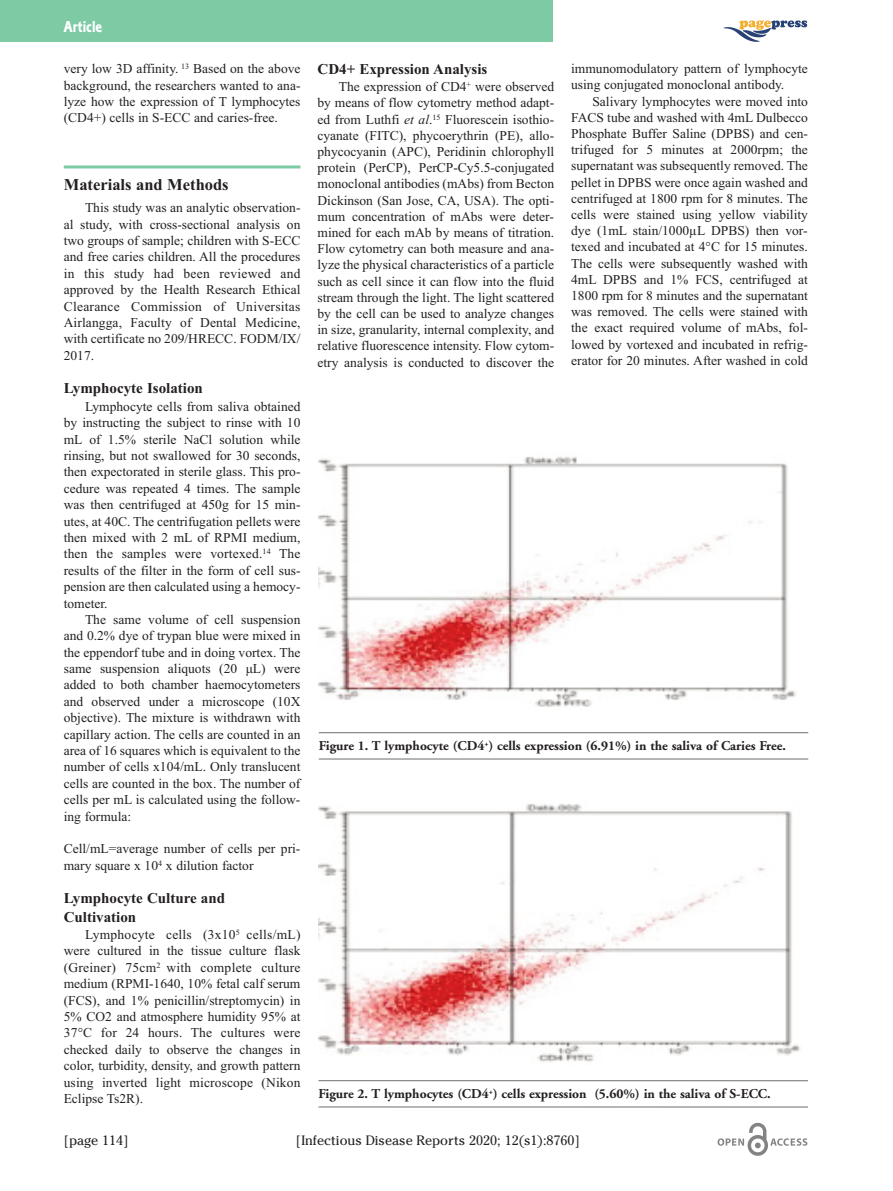
<style>
.page{position:relative;width:893px;height:1191px;background:#fff}
.page>*{position:absolute;margin:0;border:0;box-sizing:border-box;transform-origin:0 0}
.t1{font:700 16.5px "Times New Roman";color:#231f20}
.t2{font:16.5px "Corinthian Bold Condensed Plain";color:#fff}
.t3{font:700 15px/18.1px "Times New Roman";color:#231f20}
.t4{font:13.5px/16.4px "Times New Roman";color:#231f20;text-align:justify}
.t5{font:700 13.5px "Adobe Garamond";color:#231f20}
.t6{font:13.5px "Cheltenham";color:#231f20}
.s1{font-style:italic}
</style>
<div class="page">
<hr style="left:64px;top:165px;width:236px;height:3px;background:#7dcaa4">
<div style="left:0;top:0;width:553px;height:42px;background:#7dcaa4"></div>
<img style="left:717px;top:1123px;width:91px;height:33px">
<img style="left:723px;top:20px;width:84px;height:22px">
<hr style="left:319px;top:732px;width:489px;height:1px;background:#6c6d70">
<hr style="left:319px;top:758px;width:489px;height:1px;background:#6c6d70">
<img style="left:319px;top:457px;width:477px;height:250px">
<img style="left:319px;top:804px;width:482px;height:258px">
<hr style="left:318px;top:1080px;width:490px;height:1px;background:#6c6d70">
<hr style="left:318px;top:1106px;width:490px;height:1px;background:#6c6d70">
<p class="t2" style="left:63px;top:21px;width:40px">Article</p>
<p class="t4" style="left:64px;top:60px;width:238px">very low 3D affinity. <sup>13</sup> Based on the above background, the researchers wanted to ana&shy;lyze how the expression of T lymphocytes (CD4+) cells in S-ECC and caries-free.</p>
<p class="t1" style="left:64px;top:174px;width:166px">Materials and Methods</p>
<p class="t4" style="left:64px;top:199px;width:238px;text-indent:21px">This study was an analytic observation&shy;al study, with cross-sectional analysis on two groups of sample; children with S-ECC and free caries children. All the procedures in this study had been reviewed and approved by the Health Research Ethical Clearance Commission of Universitas Airlangga, Faculty of Dental Medicine, with certificate no 209/HRECC. FODM/IX/ 2017.</p>
<p class="t3" style="left:64px;top:379px;width:141px">Lymphocyte Isolation</p>
<p class="t4" style="left:64px;top:398px;width:238px;text-indent:21px">Lymphocyte cells from saliva obtained by instructing the subject to rinse with 10 mL of 1.5% sterile NaCl solution while rinsing, but not swallowed for 30 seconds, then expectorated in sterile glass. This pro&shy;cedure was repeated 4 times. The sample was then centrifuged at 450g for 15 min&shy;utes, at 40C. The centrifugation pellets were then mixed with 2 mL of RPMI medium, then the samples were vortexed.<sup>14</sup> The results of the filter in the form of cell sus&shy;pension are then calculated using a hemocy&shy;tometer.</p>
<p class="t4" style="left:64px;top:611px;width:238px;text-indent:21px">The same volume of cell suspension and 0.2% dye of trypan blue were mixed in the eppendorf tube and in doing vortex. The same suspension aliquots (20 μL) were added to both chamber haemocytometers and observed under a microscope (10X objective). The mixture is withdrawn with capillary action. The cells are counted in an area of 16 squares which is equivalent to the number of cells x104/mL. Only translucent cells are counted in the box. The number of cells per mL is calculated using the follow&shy;ing formula:</p>
<p class="t4" style="left:64px;top:840px;width:238px">Cell/mL=average number of cells per pri&shy;mary square x 10<sup>4</sup> x dilution factor</p>
<p class="t3" style="left:64px;top:889px;width:163px">Lymphocyte Culture and<br>Cultivation</p>
<p class="t4" style="left:64px;top:926px;width:238px;text-indent:21px">Lymphocyte cells (3x10<sup>5</sup> cells/mL) were cultured in the tissue culture flask (Greiner) 75cm<sup>2</sup> with complete culture medium (RPMI-1640, 10% fetal calf serum (FCS), and 1% penicillin/streptomycin) in 5% CO2 and atmosphere humidity 95% at 37°C for 24 hours. The cultures were checked daily to observe the changes in color, turbidity, density, and growth pattern using inverted light microscope (Nikon Eclipse Ts2R).</p>
<p class="t3" style="left:317px;top:60px;width:171px">CD4+ Expression Analysis</p>
<p class="t4" style="left:317px;top:78px;width:238px;text-indent:21px">The expression of CD4<sup>+</sup> were observed by means of flow cytometry method adapt&shy;ed from Luthfi <span class="s1">et al</span>.<sup>15</sup> Fluorescein isothio&shy;cyanate (FITC), phycoerythrin (PE), allo&shy;phycocyanin (APC), Peridinin chlorophyll protein (PerCP), PerCP-Cy5.5-conjugated monoclonal antibodies (mAbs) from Becton Dickinson (San Jose, CA, USA). The opti&shy;mum concentration of mAbs were deter&shy;mined for each mAb by means of titration.<br>Flow cytometry can both measure and ana&shy;lyze the physical characteristics of a particle such as cell since it can flow into the fluid stream through the light. The light scattered by the cell can be used to analyze changes in size, granularity, internal complexity, and relative fluorescence intensity. Flow cytom&shy;etry analysis is conducted to discover the</p>
<p class="t4" style="left:571px;top:60px;width:238px">immunomodulatory pattern of lymphocyte using conjugated monoclonal antibody.</p>
<p class="t4" style="left:571px;top:93px;width:238px;text-indent:21px">Salivary lymphocytes were moved into FACS tube and washed with 4mL Dulbecco Phosphate Buffer Saline (DPBS) and cen&shy;trifuged for 5 minutes at 2000rpm; the supernatant was subsequently removed. The pellet in DPBS were once again washed and centrifuged at 1800 rpm for 8 minutes. The cells were stained using yellow viability dye (1mL stain/1000µL DPBS) then vor&shy;texed and incubated at 4°C for 15 minutes.<br>The cells were subsequently washed with 4mL DPBS and 1% FCS, centrifuged at 1800 rpm for 8 minutes and the supernatant was removed. The cells were stained with the exact required volume of mAbs, fol&shy;lowed by vortexed and incubated in refrig&shy;erator for 20 minutes. After washed in cold</p>
<p class="t5" style="left:319px;top:740px;width:469px">Figure 1. T lymphocyte (CD4<sup>+</sup>) cells expression (6.91%) in the saliva of Caries Free.</p>
<p class="t5" style="left:318px;top:1088px;width:454px">Figure 2. T lymphocytes (CD4<sup>+</sup>) cells expression (5.60%) in the saliva of S-ECC.</p>
<p class="t6" style="left:64px;top:1132px;width:66px">[page 114]</p>
<p class="t6" style="left:296px;top:1132px;width:286px">[Infectious Disease Reports 2020; 12(s1):8760]</p>
</div>
